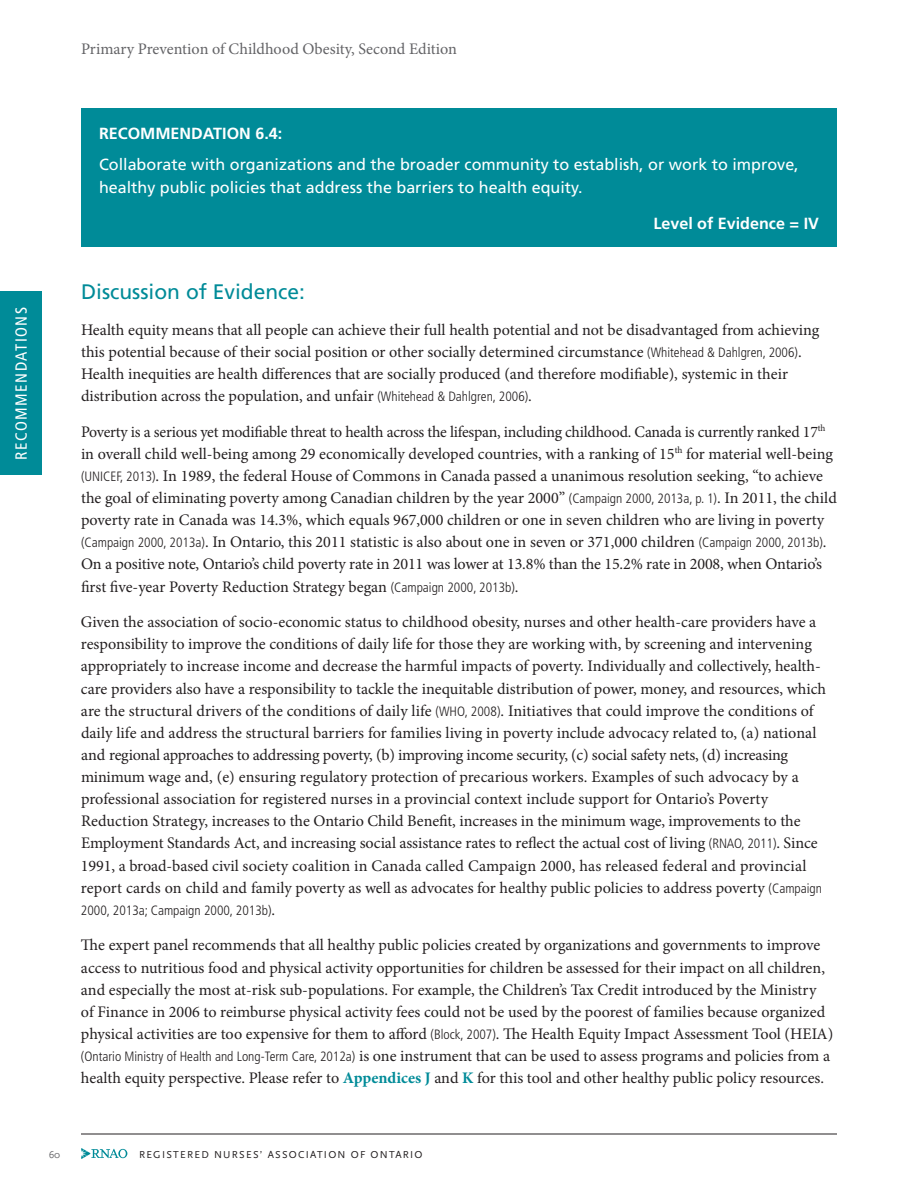
<style>
.page{position:relative;width:918px;height:1188px;background:#fff}
.page>*{position:absolute;margin:0;border:0;box-sizing:border-box;transform-origin:0 0}
.MAIN_BLUE_SUBHEADS{font:21px "Frutiger";color:#008b98}
.MAIN_BODY_COPY{font:16.2px/22.2px "Minion Pro";color:#231f20}
.RECOMMENDATIONS_-_bo{font:16.2px/22.5px "Frutiger";color:#fff}
.t1{font:16.2px "Minion Pro";color:#636366}
.RECOMMENDATIONS_-_bo-2{font:700 16.2px "Frutiger";color:#fff}
.RECOMMENDATIONS_-_le{font:700 16.2px "Frutiger";color:#fff}
.t2{font:condensed 16.2px "Frutiger";letter-spacing:.09em;color:#fff}
.MAIN_BODY_COPY-2{font:300 condensed 13.5px "Frutiger";color:#231f20}
.t3{font:10.5px "Scala Sans";letter-spacing:.12em;color:#231f20}
.t4{font:10.5px "Scala Sans";color:#636366}
.s1{font-family:"Frutiger";font-weight:300;font-stretch:condensed;font-size:13.5px}
.s2{font-family:"Minion Pro";font-weight:400;font-stretch:normal;font-size:16.2px}
.s3{font-weight:700;color:#008b98}
</style>
<div class="page">
<svg style="left:81px;top:1148px;width:46px;height:11px"></svg>
<div style="left:0;top:292px;width:42px;height:183px;background:#008b98"></div>
<hr style="left:81px;top:1134px;width:756px;height:1px;background:#231f20">
<div style="left:81px;top:108px;width:756px;height:139px;background:#008b98"></div>
<p class="t1" style="left:81px;top:38px;width:378px">Primary Prevention of Childhood Obesity, Second Edition</p>
<p class="t2" style="left:12px;top:460px;width:154px;rotate:-90deg">RECOMMENDATIONS</p>
<p class="RECOMMENDATIONS_-_bo-2" style="left:99px;top:123px;width:185px">RECOMMENDATION 6.4:</p>
<p class="RECOMMENDATIONS_-_bo" style="left:99px;top:153px;width:701px">Collaborate with organizations and the broader community to establish, or work to improve, healthy public policies that address the barriers to health equity.</p>
<p class="RECOMMENDATIONS_-_le" style="left:653px;top:213px;width:167px">Level of Evidence = IV</p>
<p class="MAIN_BLUE_SUBHEADS" style="left:81px;top:279px;width:226px">Discussion of Evidence:</p>
<p class="MAIN_BODY_COPY" style="left:81px;top:318px;width:740px">Health equity means that all people can achieve their full health potential and not be disadvantaged from achieving this potential because of their social position or other socially determined circumstance <span class="s1">(Whitehead &amp; Dahlgren, 2006)</span>.<br>Health inequities are health differences that are socially produced (and therefore modifiable), systemic in their distribution across the population, and unfair <span class="s1">(Whitehead &amp; Dahlgren, 2006)</span>.</p>
<p class="MAIN_BODY_COPY" style="left:81px;top:420px;width:757px">Poverty is a serious yet modifiable threat to health across the lifespan, including childhood. Canada is currently ranked 17<sup>th </sup>in overall child well-being among 29 economically developed countries, with a ranking of 15<sup>th</sup> for material well-being <span class="s1">(UNICEF, 2013)</span>. In 1989, the federal House of Commons in Canada passed a unanimous resolution seeking, “to achieve the goal of eliminating poverty among Canadian children by the year 2000” <span class="s1">(Campaign 2000, 2013a, p. 1)</span>. In 2011, the child poverty rate in Canada was 14.3%, which equals 967,000 children or one in seven children who are living in poverty <span class="s1">(Campaign 2000, 2013a)</span>. In Ontario, this 2011 statistic is also about one in seven or 371,000 children <span class="s1">(Campaign 2000, 2013b)</span>.<br>On a positive note, Ontario’s child poverty rate in 2011 was lower at 13.8% than the 15.2% rate in 2008, when Ontario’s first five-year Poverty Reduction Strategy began <span class="s1">(Campaign 2000, 2013b)</span>.</p>
<p class="MAIN_BODY_COPY" style="left:81px;top:611px;width:747px">Given the association of socio-economic status to childhood obesity, nurses and other health-care providers have a responsibility to improve the conditions of daily life for those they are working with, by screening and intervening appropriately to increase income and decrease the harmful impacts of poverty. Individually and collectively, health&shy;care providers also have a responsibility to tackle the inequitable distribution of power, money, and resources, which are the structural drivers of the conditions of daily life <span class="s1">(WHO, 2008)</span>. Initiatives that could improve the conditions of daily life and address the structural barriers for families living in poverty include advocacy related to, (a) national and regional approaches to addressing poverty, (b) improving income security, (c) social safety nets, (d) increasing minimum wage and, (e) ensuring regulatory protection of precarious workers. Examples of such advocacy by a professional association for registered nurses in a provincial context include support for Ontario’s Poverty Reduction Strategy, increases to the Ontario Child Benefit, increases in the minimum wage, improvements to the Employment Standards Act, and increasing social assistance rates to reflect the actual cost of living <span class="s1">(RNAO, 2011)</span>. Since 1991, a broad-based civil society coalition in Canada called Campaign 2000, has released federal and provincial report cards on child and family poverty as well as advocates for healthy public policies to address poverty <span class="s1">(Campaign</span></p>
<p class="MAIN_BODY_COPY-2" style="left:81px;top:902px;width:196px">2000, 2013a; Campaign 2000, 2013b)<span class="s2">.</span></p>
<p class="MAIN_BODY_COPY" style="left:81px;top:934px;width:754px">The expert panel recommends that all healthy public policies created by organizations and governments to improve access to nutritious food and physical activity opportunities for children be assessed for their impact on all children, and especially the most at-risk sub-populations. For example, the Children’s Tax Credit introduced by the Ministry<br>of Finance in 2006 to reimburse physical activity fees could not be used by the poorest of families because organized physical activities are too expensive for them to afford <span class="s1">(Block, 2007)</span>. The Health Equity Impact Assessment Tool (HEIA) <span class="s1">(Ontario Ministry of Health and Long-Term Care, 2012a)</span> is one instrument that can be used to assess programs and policies from a health equity perspective. Please refer to <span class="s3">Appendices J</span> and <span class="s3">K</span> for this tool and other healthy public policy resources.</p>
<p class="t4" style="left:49px;top:1149px;width:13px">60</p>
<p class="t3" style="left:139px;top:1149px;width:285px">REGISTERED NURSES’ ASSOCIATION OF ONTARIO</p>
</div>
